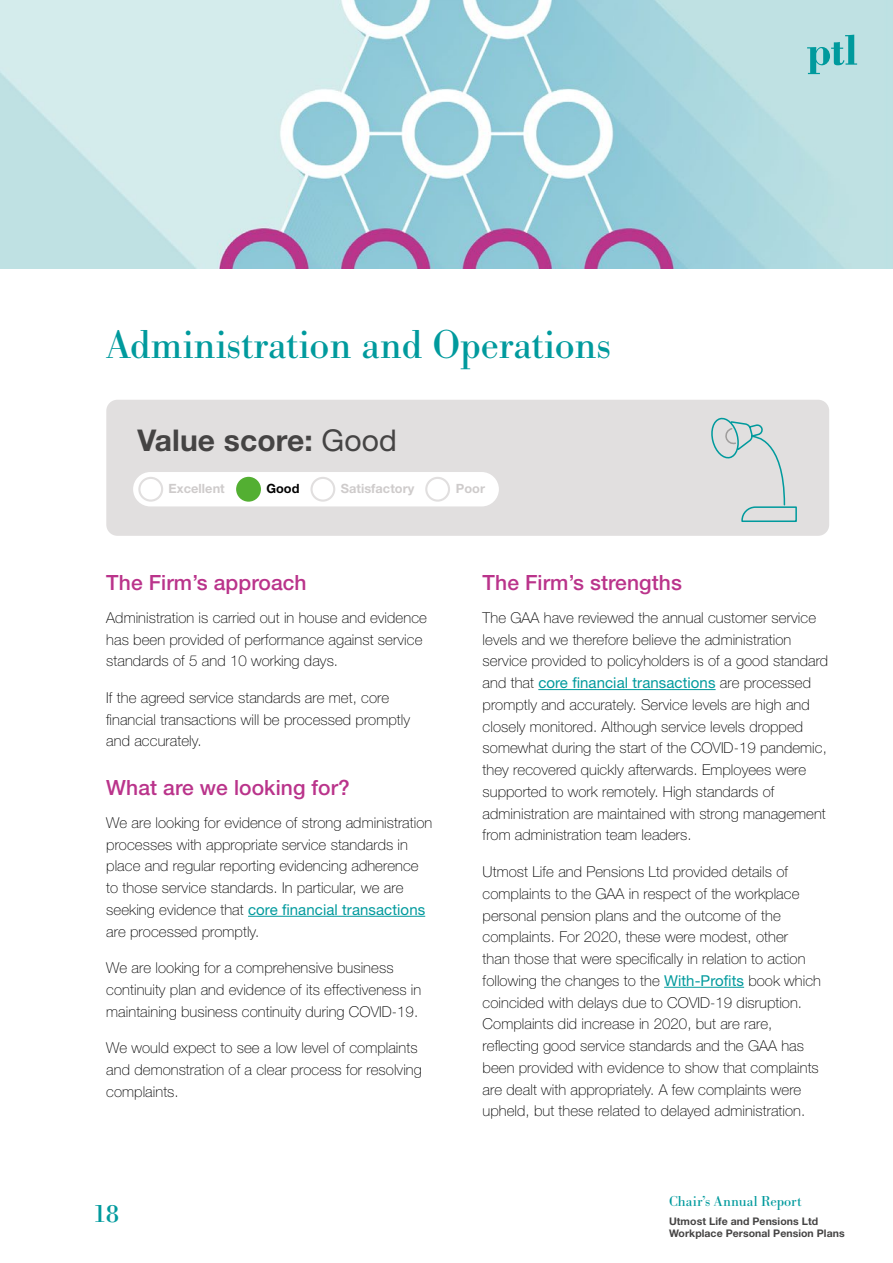
<style>
.page{position:relative;width:893px;height:1263px;background:#fff}
.page>*{position:absolute;margin:0;border:0;box-sizing:border-box;transform-origin:0 0}
.t1{font:42px "Bodoni URW";letter-spacing:-.005em;color:#009a9d}
.t2{font:700 30px "Helvetica Neue";letter-spacing:.005em;color:#454444}
.t3{font:26.4px "Bodoni BT";color:#009a9d}
.t4{font:500 21px "Helvetica Neue";letter-spacing:.005em;color:#ba348b}
.t5{font:100 15px/21.8px "Helvetica Neue";letter-spacing:.005em;color:#000}
.t6{font:15px "Bodoni URW";letter-spacing:.01em;color:#009a9d}
.t7{font:700 12.75px "Helvetica Neue";letter-spacing:.005em;color:#cecbcb}
.t8{font:700 12.75px "Helvetica Neue";color:#000}
.t9{font:700 10.5px/12.6px "Helvetica Neue";letter-spacing:.005em;color:#454444}
.s1{font-weight:400}
.s2{font-weight:400;color:#009a9d}
</style>
<div class="page">
<img style="left:0;top:0;width:893px;height:269px">
<hr style="left:248px;top:916px;width:177px;height:1px;background:#009a9d">
<hr style="left:538px;top:689px;width:178px;height:1px;background:#009a9d">
<hr style="left:664px;top:987px;width:80px;height:1px;background:#009a9d">
<svg style="left:807px;top:35px;width:50px;height:39px;background:#81c9cc"></svg>
<div style="left:106px;top:400px;width:723px;height:136px;background:#e1dfdf;border-radius:11px"></div>
<svg style="left:711px;top:417px;width:86px;height:105px"></svg>
<div style="left:133px;top:472px;width:366px;height:34px;background:#fff;border-radius:17px"></div>
<div style="left:138px;top:477px;width:25px;height:25px;border:2px solid #e1dfdf;border-radius:50%"></div>
<div style="left:236px;top:477px;width:25px;height:25px;background:#53af32;border-radius:50%"></div>
<div style="left:310px;top:477px;width:25px;height:25px;border:2px solid #e1dfdf;border-radius:50%"></div>
<div style="left:425px;top:477px;width:25px;height:25px;border:2px solid #e1dfdf;border-radius:50%"></div>
<h1 class="t1" style="left:106px;top:320px;width:506px">Administration and Operations</h1>
<h2 class="t2" style="left:137px;top:422px;width:261px">Value score: <span class="s1">Good</span></h2>
<p class="t7" style="left:169px;top:481px;width:58px">Excellent</p>
<p class="t8" style="left:266px;top:481px;width:35px">Good</p>
<p class="t7" style="left:341px;top:481px;width:75px">Satisfactory</p>
<p class="t7" style="left:456px;top:481px;width:31px">Poor</p>
<h3 class="t4" style="left:106px;top:570px;width:202px">The Firm’s approach</h3>
<p class="t5" style="left:106px;top:607px;width:322px">Administration is carried out in house and evidence has been provided of performance against service standards of 5 and 10 working days.</p>
<p class="t5" style="left:106px;top:687px;width:305px">If the agreed service standards are met, core financial transactions will be processed promptly and accurately.</p>
<h3 class="t4" style="left:106px;top:775px;width:245px">What are we looking for?</h3>
<p class="t5" style="left:106px;top:811px;width:327px">We are looking for evidence of strong administration processes with appropriate service standards in place and regular reporting evidencing adherence to those service standards. In particular, we are seeking evidence that <span class="s2">core financial transactions </span>are processed promptly.</p>
<p class="t5" style="left:106px;top:957px;width:316px">We are looking for a comprehensive business continuity plan and evidence of its effectiveness in maintaining business continuity during COVID-19.</p>
<p class="t5" style="left:106px;top:1037px;width:317px">We would expect to see a low level of complaints and demonstration of a clear process for resolving complaints.</p>
<h3 class="t3" style="left:93px;top:1197px;width:28px">18</h3>
<h3 class="t4" style="left:483px;top:570px;width:201px">The Firm’s strengths</h3>
<p class="t5" style="left:483px;top:607px;width:347px">The GAA have reviewed the annual customer service levels and we therefore believe the administration service provided to policyholders is of a good standard and that <span class="s2">core financial transactions</span> are processed promptly and accurately. Service levels are high and closely monitored. Although service levels dropped somewhat during the start of the COVID-19 pandemic, they recovered quickly afterwards. Employees were supported to work remotely. High standards of administration are maintained with strong management from administration team leaders.</p>
<p class="t5" style="left:483px;top:861px;width:340px">Utmost Life and Pensions Ltd provided details of complaints to the GAA in respect of the workplace personal pension plans and the outcome of the complaints. For 2020, these were modest, other<br>than those that were specifically in relation to action following the changes to the <span class="s2">With-Profits</span> book which coincided with delays due to COVID-19 disruption.<br>Complaints did increase in 2020, but are rare, reflecting good service standards and the GAA has been provided with evidence to show that complaints are dealt with appropriately. A few complaints were upheld, but these related to delayed administration.</p>
<p class="t6" style="left:669px;top:1192px;width:134px">Chair’s Annual Report</p>
<p class="t9" style="left:669px;top:1214px;width:177px">Utmost Life and Pensions Ltd<br>Workplace Personal Pension Plans</p>
</div>
